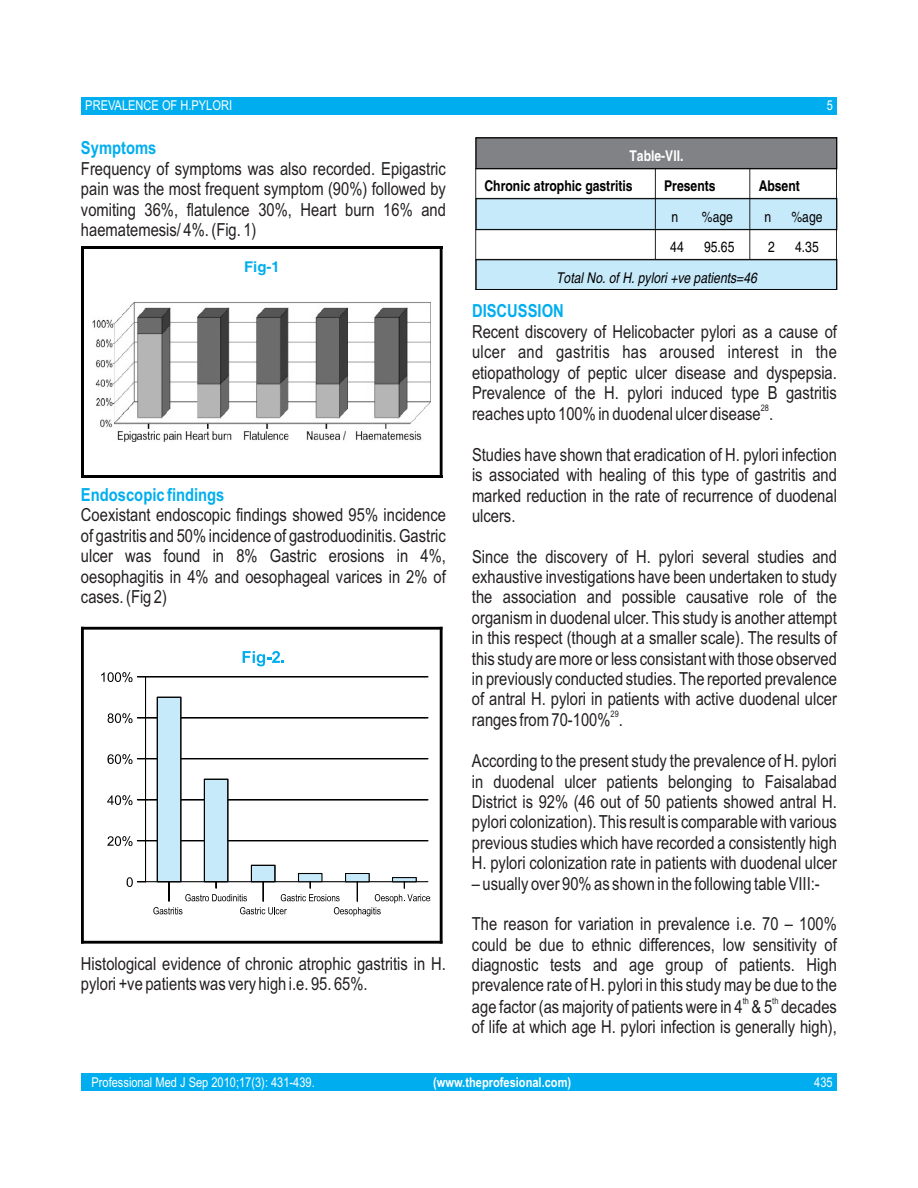
<style>
.page{position:relative;width:918px;height:1188px;background:#fff}
.page>*{position:absolute;margin:0;border:0;box-sizing:border-box;transform-origin:0 0}
.t1{font:18px/20.4px "Arial Narrow";color:#231f20;text-align:justify}
.t2{font:700 18px "Arial Narrow";color:#00aeef}
.t3{font:700 condensed 14.85px "Helvetica";color:#000}
.t4{font:italic condensed 14.85px "Helvetica";color:#000}
.t5{font:condensed 14.85px "Helvetica";letter-spacing:.005em;color:#000}
.t6{font:700 condensed 14.85px "Helvetica";color:#fff}
.t7{font:700 14.85px "Helvetica";color:#00aeef}
.t8{font:13.5px "Arial Narrow";color:#fff}
.t9{font:700 13.5px "Arial Narrow";color:#fff}
.t10{font:9px "Arial Narrow";color:#231f20}
</style>
<div class="page">
<hr style="left:145px;top:677px;width:1px;height:205px;background:#000">
<svg style="left:107px;top:696px;width:324px;height:220px"></svg>
<svg style="left:101px;top:672px;width:328px;height:10px"></svg>
<svg style="left:243px;top:651px;width:41px;height:15px"></svg>
<hr style="left:81px;top:627px;width:3px;height:317px;background:#000">
<hr style="left:440px;top:627px;width:3px;height:317px;background:#000">
<hr style="left:81px;top:627px;width:361px;height:3px;background:#000">
<hr style="left:81px;top:941px;width:361px;height:3px;background:#000">
<img style="left:93px;top:302px;width:338px;height:140px">
<hr style="left:81px;top:246px;width:3px;height:231px;background:#000">
<hr style="left:440px;top:246px;width:3px;height:231px;background:#000">
<hr style="left:81px;top:246px;width:361px;height:3px;background:#000">
<hr style="left:81px;top:475px;width:361px;height:2px;background:#000">
<div style="left:81px;top:97px;width:756px;height:17px;background:#00aeef"></div>
<div style="left:81px;top:1074px;width:756px;height:17px;background:#00aeef"></div>
<svg style="left:476px;top:198px;width:362px;height:32px;background:#c4e6f7"></svg>
<div style="left:476px;top:259px;width:362px;height:31px;background:#c7eafb"></div>
<div style="left:475px;top:137px;width:363px;height:33px;background:#808285"></div>
<hr style="left:475px;top:138px;width:1px;height:30px;background:#000">
<hr style="left:836px;top:138px;width:1px;height:30px;background:#000">
<hr style="left:475px;top:138px;width:362px;height:1px;background:#000">
<hr style="left:475px;top:168px;width:1px;height:30px;background:#000">
<hr style="left:475px;top:168px;width:180px;height:1px;background:#000">
<hr style="left:655px;top:168px;width:1px;height:30px;background:#000">
<hr style="left:655px;top:168px;width:94px;height:1px;background:#000">
<hr style="left:749px;top:168px;width:1px;height:30px;background:#000">
<hr style="left:836px;top:168px;width:1px;height:30px;background:#000">
<hr style="left:749px;top:168px;width:88px;height:1px;background:#000">
<hr style="left:475px;top:198px;width:1px;height:31px;background:#000">
<hr style="left:475px;top:198px;width:180px;height:1px;background:#000">
<hr style="left:655px;top:198px;width:1px;height:31px;background:#000">
<hr style="left:655px;top:198px;width:94px;height:1px;background:#000">
<hr style="left:749px;top:198px;width:1px;height:31px;background:#000">
<hr style="left:836px;top:198px;width:1px;height:31px;background:#000">
<hr style="left:749px;top:198px;width:88px;height:1px;background:#000">
<hr style="left:475px;top:229px;width:1px;height:30px;background:#000">
<hr style="left:475px;top:229px;width:180px;height:1px;background:#000">
<hr style="left:655px;top:229px;width:1px;height:30px;background:#000">
<hr style="left:655px;top:229px;width:94px;height:1px;background:#000">
<hr style="left:749px;top:229px;width:1px;height:30px;background:#000">
<hr style="left:836px;top:229px;width:1px;height:30px;background:#000">
<hr style="left:749px;top:229px;width:88px;height:1px;background:#000">
<hr style="left:475px;top:259px;width:1px;height:31px;background:#000">
<hr style="left:475px;top:259px;width:180px;height:1px;background:#000">
<hr style="left:475px;top:289px;width:180px;height:1px;background:#000">
<hr style="left:655px;top:259px;width:94px;height:1px;background:#000">
<hr style="left:655px;top:289px;width:94px;height:1px;background:#000">
<hr style="left:836px;top:259px;width:1px;height:31px;background:#000">
<hr style="left:749px;top:259px;width:88px;height:1px;background:#000">
<hr style="left:749px;top:289px;width:88px;height:1px;background:#000">
<p class="t8" style="left:85px;top:100px;width:148px">PREVALENCE OF H.PYLORI</p>
<p class="t2" style="left:81px;top:141px;width:77px">Symptoms</p>
<p class="t1" style="left:81px;top:160px;width:366px">Frequency of symptoms was also recorded. Epigastric pain was the most frequent symptom (90%) followed by vomiting 36%, flatulence 30%, Heart burn 16% and haematemesis/ 4%. (Fig. 1)</p>
<p class="t7" style="left:244px;top:261px;width:37px">Fig-1</p>
<p class="t2" style="left:81px;top:488px;width:145px">Endoscopic findings</p>
<p class="t8" style="left:827px;top:100px;width:8px">5</p>
<p class="t6" style="left:629px;top:150px;width:56px">Table-VII.</p>
<p class="t3" style="left:485px;top:180px;width:150px">Chronic atrophic gastritis</p>
<p class="t3" style="left:664px;top:180px;width:53px">Presents</p>
<p class="t3" style="left:759px;top:180px;width:43px">Absent</p>
<p class="t5" style="left:672px;top:211px;width:8px">n</p>
<p class="t5" style="left:702px;top:211px;width:33px">%age</p>
<p class="t5" style="left:764px;top:211px;width:8px">n</p>
<p class="t5" style="left:791px;top:211px;width:33px">%age</p>
<p class="t5" style="left:670px;top:241px;width:15px">44</p>
<p class="t5" style="left:704px;top:241px;width:32px">95.65</p>
<p class="t5" style="left:768px;top:241px;width:8px">2</p>
<p class="t5" style="left:795px;top:241px;width:25px">4.35</p>
<p class="t4" style="left:556px;top:272px;width:202px">Total No. of H. pylori +ve patients=46</p>
<p class="t2" style="left:472px;top:304px;width:93px">DISCUSSION</p>
<p class="t1" style="left:472px;top:323px;width:366px">Recent discovery of Helicobacter pylori as a cause of ulcer and gastritis has aroused interest in the etiopathology of peptic ulcer disease and dyspepsia.<br>Prevalence of the H. pylori induced type B gastritis</p>
<p class="t10" style="left:761px;top:404px;width:10px">28</p>
<p class="t1" style="left:472px;top:405px;width:303px">reaches upto 100% in duodenal ulcer disease .</p>
<p class="t1" style="left:472px;top:446px;width:366px">Studies have shown that eradication of H. pylori infection is associated with healing of this type of gastritis and marked reduction in the rate of recurrence of duodenal</p>
<p class="t1" style="left:81px;top:507px;width:366px">Coexistant endoscopic findings showed 95% incidence</p>
<p class="t1" style="left:472px;top:507px;width:45px">ulcers.</p>
<p class="t1" style="left:81px;top:527px;width:366px">of gastritis and 50% incidence of gastroduodinitis. Gastric ulcer was found in 8% Gastric erosions in 4%,</p>
<p class="t1" style="left:472px;top:548px;width:366px">Since the discovery of H. pylori several studies and</p>
<p class="t1" style="left:81px;top:568px;width:366px">oesophagitis in 4% and oesophageal varices in 2% of</p>
<p class="t1" style="left:472px;top:568px;width:366px">exhaustive investigations have been undertaken to study</p>
<p class="t1" style="left:81px;top:588px;width:88px">cases. (Fig 2)</p>
<p class="t1" style="left:472px;top:589px;width:366px">the association and possible causative role of the organism in duodenal ulcer. This study is another attempt in this respect (though at a smaller scale). The results of this study are more or less consistant with those observed in previously conducted studies. The reported prevalence of antral H. pylori in patients with active duodenal ulcer</p>
<p class="t10" style="left:611px;top:711px;width:10px">29</p>
<p class="t1" style="left:472px;top:712px;width:152px">ranges from 70-100% .</p>
<p class="t1" style="left:472px;top:752px;width:366px">According to the present study the prevalence of H. pylori in duodenal ulcer patients belonging to Faisalabad District is 92% (46 out of 50 patients showed antral H. pylori colonization). This result is comparable with various previous studies which have recorded a consistently high H. pylori colonization rate in patients with duodenal ulcer</p>
<p class="t1" style="left:472px;top:875px;width:349px">– usually over 90% as shown in the following table VIII:-</p>
<p class="t1" style="left:472px;top:915px;width:366px">The reason for variation in prevalence i.e. 70 – 100% could be due to ethnic differences, low sensitivity of</p>
<p class="t1" style="left:81px;top:955px;width:366px">Histological evidence of chronic atrophic gastritis in H.</p>
<p class="t1" style="left:472px;top:956px;width:366px">diagnostic tests and age group of patients. High</p>
<p class="t1" style="left:81px;top:975px;width:288px">pylori +ve patients was very high i.e. 95. 65%.</p>
<p class="t1" style="left:472px;top:977px;width:366px">prevalence rate of H. pylori in this study may be due to the</p>
<p class="t10" style="left:743px;top:997px;width:8px">th</p>
<p class="t10" style="left:772px;top:997px;width:8px">th</p>
<p class="t1" style="left:472px;top:998px;width:366px">age factor (as majority of patients were in 4 &amp; 5 decades of life at which age H. pylori infection is generally high),</p>
<p class="t8" style="left:91px;top:1077px;width:225px">Professional Med J Sep 2010;17(3): 431-439.</p>
<p class="t9" style="left:433px;top:1077px;width:140px">(www.theprofesional.com)</p>
<p class="t8" style="left:814px;top:1077px;width:20px">435</p>
</div>
